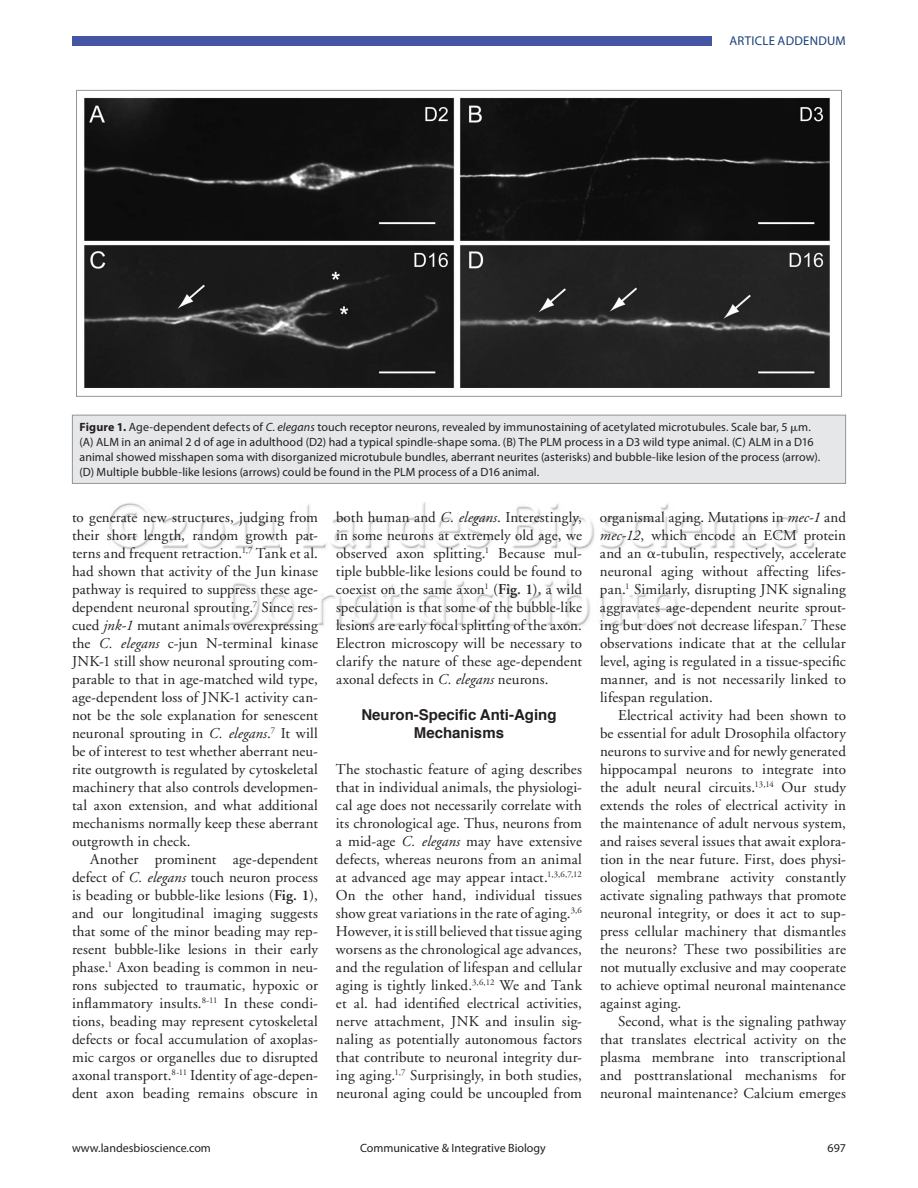
<style>
.page{position:relative;width:918px;height:1188px;background:#fff}
.page>*{position:absolute;margin:0;border:0;box-sizing:border-box;transform-origin:0 0}
.t1{font:15px/18px "Adobe Garamond";letter-spacing:.01em;color:#231f20;text-align:justify}
.t2{font:700 15px/18px "Helvetica";color:#231f20;text-align:center}
.t3{font:12.75px "Myriad Pro";letter-spacing:.02em;color:#193f7c}
.t4{font:12px/15px "Myriad Pro";letter-spacing:.005em;color:#231f20}
.s1{font-weight:700}
.s2{font-style:italic}
.s3{font-family:"Universal Std Greekw Math Pi"}
.s4{font-weight:600}
</style>
<div class="page">
<img style="left:71px;top:89px;width:776px;height:539px">
<div style="left:72px;top:36px;width:640px;height:10px;background:#4455a4"></div>
<img style="left:78px;top:92px;width:762px;height:303px">
<div style="left:72px;top:415px;width:774px;height:68px;background:#e6e7e9"></div>
<div style="left:72px;top:415px;width:774px;height:69px;border:1px solid #939598"></div>
<p class="t3" style="left:730px;top:33px;width:118px">article addendum</p>
<p class="t4" style="left:79px;top:420px;width:742px"><span class="s1">Figure 1.</span> Age-dependent defects of <span class="s2">C. elegans</span> touch receptor neurons, revealed by immunostaining of acetylated microtubules. Scale bar, 5 <span class="s3">μ</span>m. (A) ALM in an animal 2 d of age in adulthood (D2) had a typical spindle-shape soma. (B) The PLM process in a D3 wild type animal. (C) ALM in a D16 animal showed misshapen soma with disorganized microtubule bundles, aberrant neurites (asterisks) and bubble-like lesion of the process (arrow). (D) Multiple bubble-like lesions (arrows) could be found in the PLM process of a D16 animal.</p>
<p class="t1" style="left:72px;top:509px;width:248px">to generate new structures, judging from their short length, random growth pat&shy;terns and frequent retraction.<sup>1,7</sup> Tank et al. had shown that activity of the Jun kinase pathway is required to suppress these age&shy;dependent neuronal sprouting.<sup>7</sup> Since res&shy;cued <span class="s2">jnk-1</span> mutant animals overexpressing the <span class="s2">C. elegans</span> c-jun N-terminal kinase JNK-1 still show neuronal sprouting com&shy;parable to that in age-matched wild type, age-dependent loss of JNK-1 activity can&shy;not be the sole explanation for senescent neuronal sprouting in <span class="s2">C. elegans</span>.<sup>7</sup> It will be of interest to test whether aberrant neu&shy;rite outgrowth is regulated by cytoskeletal machinery that also controls developmen&shy;tal axon extension, and what additional mechanisms normally keep these aberrant outgrowth in check.</p>
<p class="t1" style="left:72px;top:851px;width:248px;text-indent:18px">Another prominent age-dependent defect of <span class="s2">C. elegans</span> touch neuron process is beading or bubble-like lesions (<span class="s4">Fig. 1</span>), and our longitudinal imaging suggests that some of the minor beading may rep&shy;resent bubble-like lesions in their early phase.<sup>1</sup> Axon beading is common in neu&shy;rons subjected to traumatic, hypoxic or inflammatory insults.<sup>8-11</sup> In these condi&shy;tions, beading may represent cytoskeletal defects or focal accumulation of axoplas&shy;mic cargos or organelles due to disrupted axonal transport.<sup>8-11</sup> Identity of age-depen&shy;dent axon beading remains obscure in</p>
<p class="t1" style="left:336px;top:509px;width:248px">both human and <span class="s2">C. elegans</span>. Interestingly, in some neurons at extremely old age, we observed axon splitting.<sup>1</sup> Because mul&shy;tiple bubble-like lesions could be found to coexist on the same axon<sup>1</sup> (<span class="s4">Fig. 1</span>), a wild speculation is that some of the bubble-like lesions are early focal splitting of the axon.<br>Electron microscopy will be necessary to clarify the nature of these age-dependent axonal defects in <span class="s2">C. elegans</span> neurons.</p>
<p class="t2" style="left:361px;top:706px;width:197px">Neuron-Specific Anti-Aging<br>Mechanisms</p>
<p class="t1" style="left:336px;top:761px;width:248px">The stochastic feature of aging describes that in individual animals, the physiologi&shy;cal age does not necessarily correlate with its chronological age. Thus, neurons from a mid-age <span class="s2">C. elegans</span> may have extensive defects, whereas neurons from an animal at advanced age may appear intact.<sup>1,3,6,7,12<br></sup>On the other hand, individual tissues show great variations in the rate of aging.<sup>3,6<br></sup>However, it is still believed that tissue aging worsens as the chronological age advances, and the regulation of lifespan and cellular aging is tightly linked.<sup>3,6,12</sup> We and Tank et al. had identified electrical activities, nerve attachment, JNK and insulin sig&shy;naling as potentially autonomous factors that contribute to neuronal integrity dur&shy;ing aging.<sup>1,7</sup> Surprisingly, in both studies, neuronal aging could be uncoupled from</p>
<p class="t1" style="left:600px;top:509px;width:248px">organismal aging. Mutations in <span class="s2">mec-1</span> and <span class="s2">mec-12</span>, which encode an ECM protein and an <span class="s3">α</span>-tubulin, respectively, accelerate neuronal aging without affecting lifes&shy;pan.<sup>1</sup> Similarly, disrupting JNK signaling aggravates age-dependent neurite sprout&shy;ing but does not decrease lifespan.<sup>7</sup> These observations indicate that at the cellular level, aging is regulated in a tissue-specific manner, and is not necessarily linked to lifespan regulation.</p>
<p class="t1" style="left:600px;top:707px;width:248px;text-indent:18px">Electrical activity had been shown to be essential for adult Drosophila olfactory neurons to survive and for newly generated hippocampal neurons to integrate into the adult neural circuits.<sup>13,14</sup> Our study extends the roles of electrical activity in the maintenance of adult nervous system, and raises several issues that await explora&shy;tion in the near future. First, does physi&shy;ological membrane activity constantly activate signaling pathways that promote neuronal integrity, or does it act to sup&shy;press cellular machinery that dismantles the neurons? These two possibilities are not mutually exclusive and may cooperate to achieve optimal neuronal maintenance against aging.</p>
<p class="t1" style="left:600px;top:1013px;width:248px;text-indent:18px">Second, what is the signaling pathway that translates electrical activity on the plasma membrane into transcriptional and posttranslational mechanisms for neuronal maintenance? Calcium emerges</p>
<p class="t4" style="left:72px;top:1141px;width:140px">www.landesbioscience.com</p>
<p class="t4" style="left:360px;top:1141px;width:187px">Communicative &amp; Integrative Biology</p>
<p class="t4" style="left:828px;top:1141px;width:20px">697</p>
</div>
